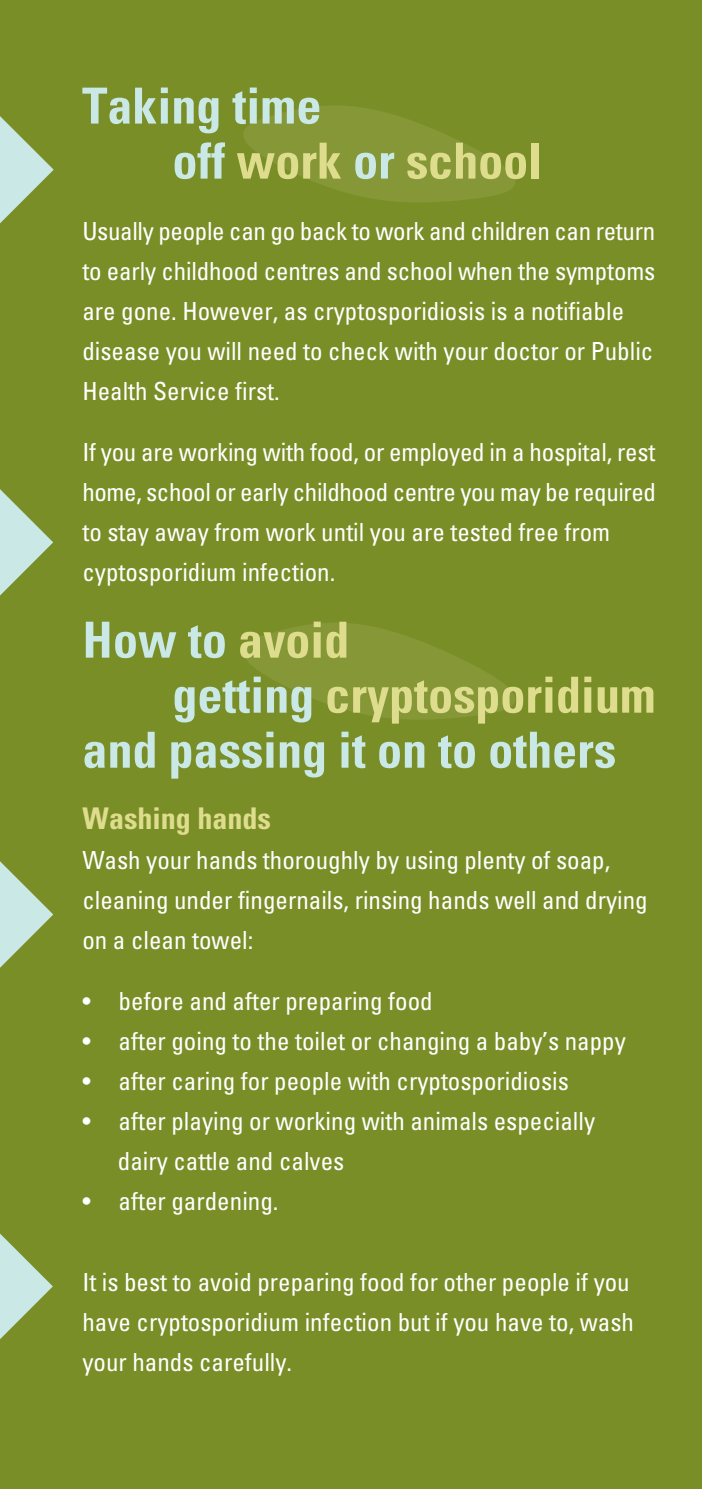
<style>
.page{position:relative;width:702px;height:1489px;background:#fff}
.page>*{position:absolute;margin:0;border:0;box-sizing:border-box;transform-origin:0 0}
.t1{font:700 condensed 50px/55px "Univers";color:#c9e8e6}
.t2{font:700 condensed 50px "Univers";color:#dedc8d}
.t3{font:700 condensed 30px "Univers";color:#dedc8d}
.t4{font:condensed 25px/40px "Univers";color:#fff}
.s1{color:#dedc8d}
.s2{color:#c9e8e6}
</style>
<div class="page">
<div style="left:0;top:0;width:702px;height:1488px;background:#798e27"></div>
<svg style="left:218px;top:96px;width:329px;height:112px;background:#7e922e"></svg>
<svg style="left:218px;top:613px;width:329px;height:111px;background:#7e922e"></svg>
<p class="t1" style="left:172px;top:78px;width:371px;text-indent:-90px">Taking time<br>off <span class="s1">work</span> or <span class="s1">school</span></p>
<p class="t4" style="left:82px;top:210px;width:574px">Usually people can go back to work and children can return to early childhood centres and school when the symptoms are gone. However, as cryptosporidiosis is a notifiable disease you will need to check with your doctor or Public Health Service first.</p>
<p class="t4" style="left:82px;top:432px;width:575px">If you are working with food, or employed in a hospital, rest home, school or early childhood centre you may be required to stay away from work until you are tested free from cyptosporidium infection.</p>
<p class="t1" style="left:82px;top:612px;width:268px">How to <span class="s1">avoid</span></p>
<p class="t2" style="left:172px;top:664px;width:485px"><span class="s2">getting</span> cryptosporidium</p>
<p class="t1" style="left:82px;top:722px;width:535px">and passing it on to others</p>
<p class="t3" style="left:82px;top:799px;width:190px">Washing hands</p>
<p class="t4" style="left:82px;top:839px;width:567px">Wash your hands thoroughly by using plenty of soap, cleaning under fingernails, rinsing hands well and drying on a clean towel:</p>
<p class="t4" style="left:82px;top:980px;width:352px">• before and after preparing food</p>
<p class="t4" style="left:82px;top:1020px;width:545px">• after going to the toilet or changing a baby’s nappy</p>
<p class="t4" style="left:82px;top:1060px;width:488px">• after caring for people with cryptosporidiosis</p>
<p class="t4" style="left:118px;top:1100px;width:479px;text-indent:-35px">• after playing or working with animals especially dairy cattle and calves</p>
<p class="t4" style="left:82px;top:1180px;width:197px">• after gardening.</p>
<p class="t4" style="left:82px;top:1260px;width:553px">It is best to avoid preparing food for other people if you have cryptosporidium infection but if you have to, wash your hands carefully.</p>
</div>
